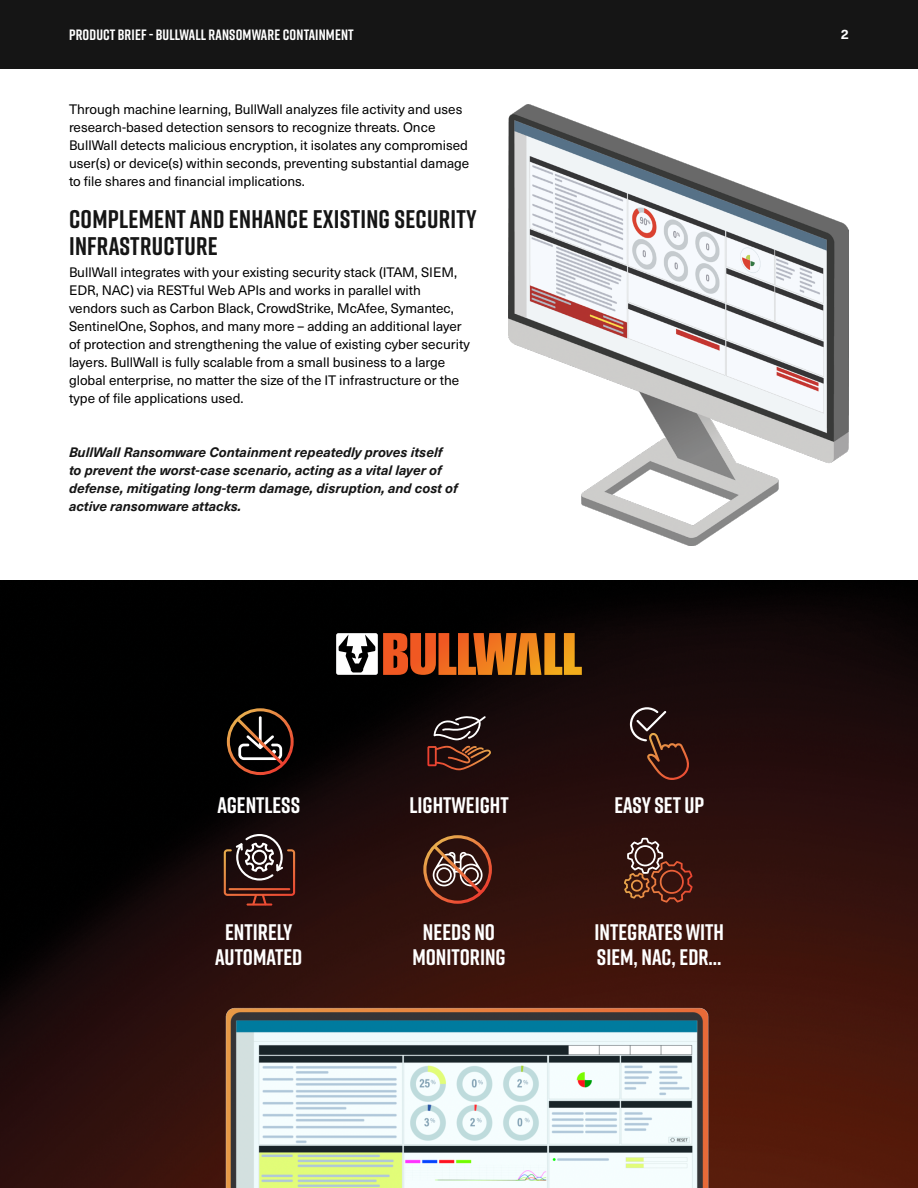
<style>
.page{position:relative;width:918px;height:1188px;background:#fff}
.page>*{position:absolute;margin:0;border:0;box-sizing:border-box;transform-origin:0 0}
.t1{font:700 25.5px/27px "Rift";letter-spacing:.01em;color:#151515}
.t2{font:700 22.5px/25.5px "Rift";color:#fff;text-align:center}
.t3{font:700 15px "Rift";letter-spacing:.01em;color:#fff}
.t4{font:13.5px/18px "Neue Haas Unica W1 G";color:#000}
.t5{font:italic 700 13.5px/18px "Neue Haas Unica W1 G";color:#151515}
.t6{font:700 13.5px "Neue Haas Unica W1 G";color:#fff}
</style>
<div class="page">
<div style="left:0;top:0;width:918px;height:69px;background:#151515"></div>
<img style="left:509px;top:104px;width:339px;height:441px">
<img style="left:0;top:580px;width:918px;height:608px">
<svg style="left:383px;top:633px;width:199px;height:42px;background:#ad5517"></svg>
<div style="left:336px;top:633px;width:42px;height:42px;background:#fff;border-radius:2px"></div>
<svg style="left:339px;top:635px;width:36px;height:37px"></svg>
<svg style="left:227px;top:708px;width:67px;height:67px;background:#3e2920"></svg>
<hr style="left:247px;top:903px;width:25px;height:3px;background:#9c3323">
<svg style="left:224px;top:834px;width:71px;height:71px;background:#4f332e"></svg>
<svg style="left:427px;top:746px;width:64px;height:24px;background:#542619"></svg>
<svg style="left:434px;top:716px;width:52px;height:24px"></svg>
<svg style="left:423px;top:835px;width:69px;height:69px;background:#633a2e"></svg>
<svg style="left:630px;top:707px;width:60px;height:73px;background:#3c201c"></svg>
<svg style="left:624px;top:838px;width:69px;height:65px;background:#5a3025"></svg>
<img style="left:92px;top:990px;width:749px;height:198px">
<p class="t3" style="left:69px;top:24px;width:286px">PRODUCT BRIEF - BULLWALL RANSOMWARE CONTAINMENT</p>
<p class="t6" style="left:841px;top:24px;width:10px">2</p>
<p class="t4" style="left:69px;top:99px;width:402px">Through machine learning, BullWall analyzes file activity and uses research-based detection sensors to recognize threats. Once BullWall detects malicious encryption, it isolates any compromised user(s) or device(s) within seconds, preventing substantial damage to file shares and financial implications.</p>
<h1 class="t1" style="left:69px;top:205px;width:409px">COMPLEMENT AND ENHANCE EXISTING SECURITY<br>INFRASTRUCTURE</h1>
<p class="t4" style="left:69px;top:263px;width:402px">BullWall integrates with your existing security stack (ITAM, SIEM, EDR, NAC) via RESTful Web APIs and works in parallel with vendors such as Carbon Black, CrowdStrike, McAfee, Symantec, SentinelOne, Sophos, and many more – adding an additional layer of protection and strengthening the value of existing cyber security layers. BullWall is fully scalable from a small business to a large global enterprise, no matter the size of the IT infrastructure or the type of file applications used.</p>
<p class="t5" style="left:69px;top:442px;width:390px">BullWall Ransomware Containment repeatedly proves itself to prevent the worst-case scenario, acting as a vital layer of defense, mitigating long-term damage, disruption, and cost of active ransomware attacks.</p>
<h2 class="t2" style="left:217px;top:792px;width:84px">AGENTLESS</h2>
<h2 class="t2" style="left:215px;top:919px;width:89px">ENTIRELY<br>AUTOMATED</h2>
<h2 class="t2" style="left:410px;top:792px;width:101px">LIGHTWEIGHT</h2>
<h2 class="t2" style="left:412px;top:919px;width:95px">NEEDS NO<br>MONITORING</h2>
<h2 class="t2" style="left:614px;top:792px;width:91px">EASY SET UP</h2>
<h2 class="t2" style="left:594px;top:919px;width:131px;text-align:left">INTEGRATES WITH<br>SIEM, NAC, EDR...</h2>
</div>
